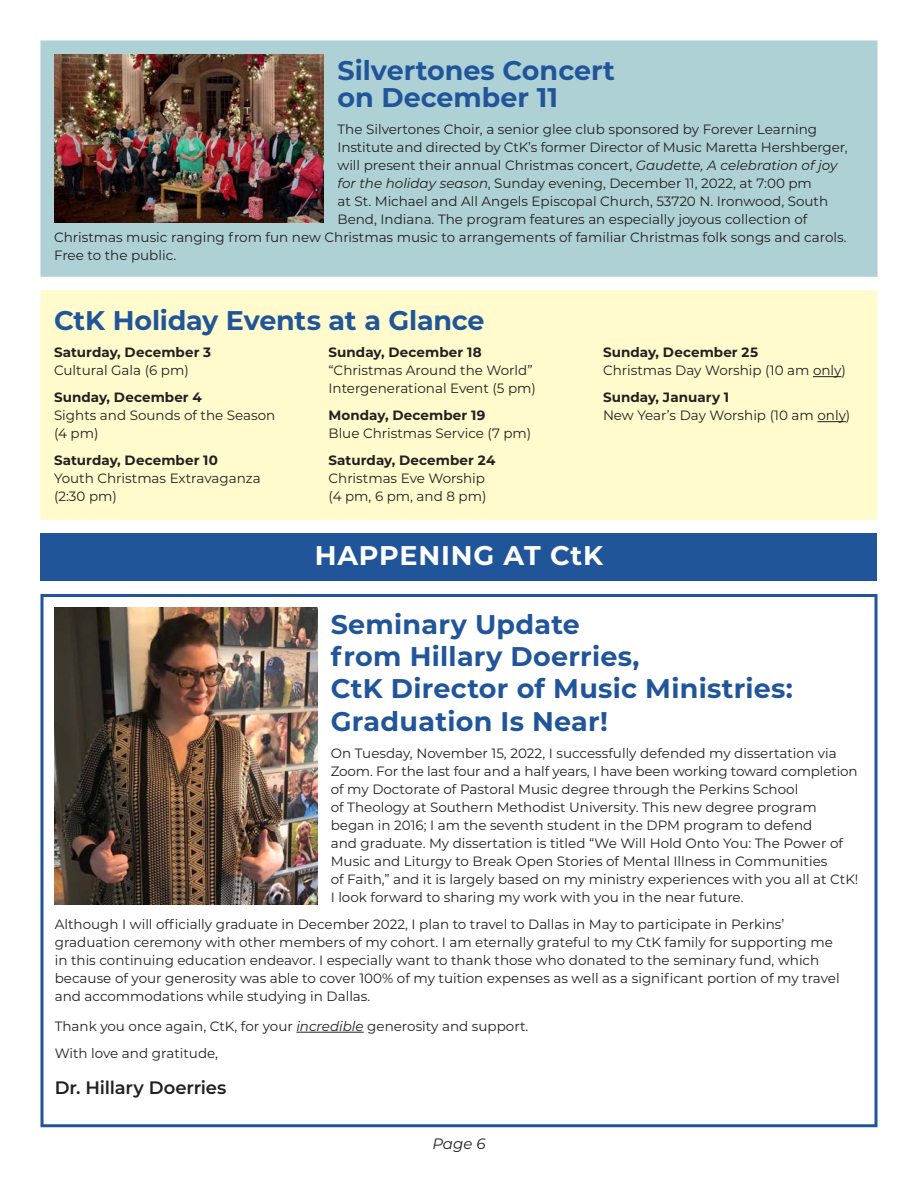
<style>
.page{position:relative;width:918px;height:1188px;background:#fff}
.page>*{position:absolute;margin:0;border:0;box-sizing:border-box;transform-origin:0 0}
.t1{font:700 27px/32.4px "Montserrat";letter-spacing:.01em;color:#21559a}
.t2{font:700 27px "Montserrat";letter-spacing:-.01em;color:#21559a}
.t3{font:700 27px "Montserrat";letter-spacing:.03em;color:#fff}
.t4{font:600 18px "Montserrat";letter-spacing:-.01em;color:#231f20}
.t5{font:italic 15px "Montserrat";color:#231f20}
.t6{font:13.5px/18px "Montserrat";color:#231f20}
.t7{font:700 13.5px "Montserrat";letter-spacing:.005em;color:#231f20}
.s1{font-style:italic}
</style>
<div class="page">
<div style="left:40px;top:40px;width:838px;height:237px;background:#aed1d5;border:3px solid #aed1d5"></div>
<img style="left:54px;top:54px;width:270px;height:169px">
<div style="left:40px;top:290px;width:838px;height:230px;background:#fffbcc;border:3px solid #fffbcc"></div>
<svg style="left:813px;top:376px;width:29px;height:1px"></svg>
<svg style="left:817px;top:421px;width:29px;height:1px"></svg>
<div style="left:40px;top:533px;width:838px;height:47px;background:#21559a"></div>
<div style="left:40px;top:594px;width:838px;height:533px;border:3px solid #21559a"></div>
<hr style="left:296px;top:1032px;width:68px;height:1px;background:#231f20">
<img style="left:54px;top:608px;width:263px;height:296px">
<p class="t1" style="left:338px;top:56px;width:279px;line-height:27px">Silvertones Concert on December 11</p>
<p class="t6" style="left:338px;top:120px;width:481px">The Silvertones Choir, a senior glee club sponsored by Forever Learning</p>
<p class="t6" style="left:338px;top:138px;width:512px">Institute and directed by CtK’s former Director of Music Maretta Hershberger,</p>
<p class="t6" style="left:338px;top:156px;width:502px">will present their annual Christmas concert, <span class="s1">Gaudette, A celebration of joy</span></p>
<p class="t6" style="left:338px;top:174px;width:476px"><span class="s1">for the holiday season</span>, Sunday evening, December 11, 2022, at 7:00 pm</p>
<p class="t6" style="left:338px;top:192px;width:492px">at St. Michael and All Angels Episcopal Church, 53720 N. Ironwood, South</p>
<p class="t6" style="left:338px;top:210px;width:471px">Bend, Indiana. The program features an especially joyous collection of</p>
<p class="t6" style="left:54px;top:228px;width:794px">Christmas music ranging from fun new Christmas music to arrangements of familiar Christmas folk songs and carols.</p>
<p class="t6" style="left:54px;top:246px;width:124px">Free to the public.</p>
<p class="t2" style="left:54px;top:301px;width:432px">CtK Holiday Events at a Glance</p>
<p class="t7" style="left:54px;top:343px;width:159px">Saturday, December 3</p>
<p class="t6" style="left:54px;top:361px;width:136px">Cultural Gala (6 pm)</p>
<p class="t7" style="left:54px;top:388px;width:149px">Sunday, December 4</p>
<p class="t6" style="left:54px;top:406px;width:223px">Sights and Sounds of the Season (4 pm)</p>
<p class="t7" style="left:54px;top:451px;width:166px">Saturday, December 10</p>
<p class="t6" style="left:54px;top:469px;width:208px">Youth Christmas Extravaganza (2:30 pm)</p>
<p class="t7" style="left:328px;top:343px;width:155px">Sunday, December 18</p>
<p class="t6" style="left:328px;top:361px;width:209px">“Christmas Around the World”<br>Intergenerational Event (5 pm)</p>
<p class="t7" style="left:328px;top:406px;width:158px">Monday, December 19</p>
<p class="t6" style="left:328px;top:424px;width:204px">Blue Christmas Service (7 pm)</p>
<p class="t7" style="left:328px;top:451px;width:168px">Saturday, December 24</p>
<p class="t6" style="left:328px;top:469px;width:160px">Christmas Eve Worship (4 pm, 6 pm, and 8 pm)</p>
<p class="t7" style="left:603px;top:343px;width:157px">Sunday, December 25</p>
<p class="t6" style="left:603px;top:361px;width:245px">Christmas Day Worship (10 am only)</p>
<p class="t7" style="left:603px;top:388px;width:128px">Sunday, January 1</p>
<p class="t6" style="left:603px;top:406px;width:249px">New Year’s Day Worship (10 am only)</p>
<p class="t3" style="left:315px;top:536px;width:290px">HAPPENING AT CtK</p>
<p class="t1" style="left:331px;top:607px;width:464px">Seminary Update<br>from Hillary Doerries,<br>CtK Director of Music Ministries:<br>Graduation Is Near!</p>
<p class="t6" style="left:331px;top:744px;width:529px">On Tuesday, November 15, 2022, I successfully defended my dissertation via Zoom. For the last four and a half years, I have been working toward completion of my Doctorate of Pastoral Music degree through the Perkins School<br>of Theology at Southern Methodist University. This new degree program began in 2016; I am the seventh student in the DPM program to defend<br>and graduate. My dissertation is titled “We Will Hold Onto You: The Power of Music and Liturgy to Break Open Stories of Mental Illness in Communities<br>of Faith,” and it is largely based on my ministry experiences with you all at CtK!<br>I look forward to sharing my work with you in the near future.</p>
<p class="t6" style="left:55px;top:915px;width:786px">Although I will officially graduate in December 2022, I plan to travel to Dallas in May to participate in Perkins’ graduation ceremony with other members of my cohort. I am eternally grateful to my CtK family for supporting me in this continuing education endeavor. I especially want to thank those who donated to the seminary fund, which because of your generosity was able to cover 100% of my tuition expenses as well as a significant portion of my travel and accommodations while studying in Dallas.</p>
<p class="t6" style="left:55px;top:1017px;width:475px">Thank you once again, CtK, for your <span class="s1">incredible</span> generosity and support.</p>
<p class="t6" style="left:55px;top:1044px;width:165px">With love and gratitude,</p>
<p class="t4" style="left:55px;top:1075px;width:173px">Dr. Hillary Doerries</p>
<p class="t5" style="left:432px;top:1133px;width:55px">Page 6</p>
</div>
